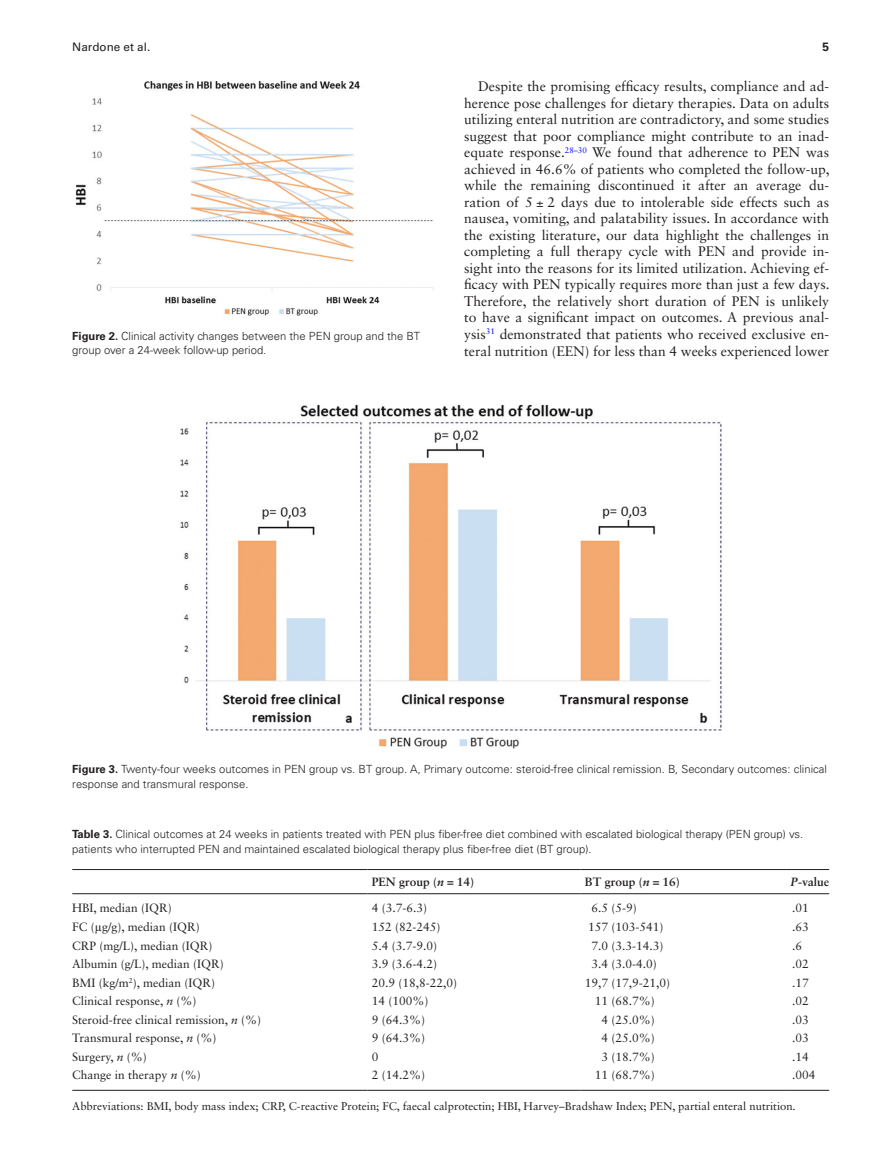
<style>
.page{position:relative;width:893px;height:1174px;background:#fff}
.page>*{position:absolute;margin:0;border:0;box-sizing:border-box;transform-origin:0 0}
.TextInd{font:13.8px/16.5px "Sabon LT Std";color:#231f20;text-align:justify}
.TableBody{font:12px "Sabon LT Std";color:#231f20}
.TableBody_L{font:12px "Sabon LT Std";color:#231f20}
.TableHeader{font:700 12px "Sabon LT Std";color:#231f20}
.TableBody1{font:12px "Sabon LT Std";color:#231f20}
.TableBody2{font:12px "Sabon LT Std";color:#231f20}
.TableBody2_L{font:12px "Sabon LT Std";color:#231f20}
.TableBody1_L{font:12px "Sabon LT Std";color:#231f20}
.TableHeader_R{font:700 12px "Sabon LT Std";color:#231f20}
.t1{font:700 12px "Univers LT Std";color:#231f20}
.t2{font:11.7px "Univers LT Std 3";color:#231f20}
.FigCapt{font:300 11.25px/14.2px "Univers LT Std";color:#231f20}
.TabTitle{font:300 11.25px/14.2px "Univers LT Std";color:#231f20}
.TableFooter1{font:11.25px "Sabon LT Std";color:#231f20}
.s1{font-weight:700}
.s2{font-style:italic}
.s3{font-family:"Gandhari Unicode"}
</style>
<div class="page">
<img style="left:75px;top:81px;width:358px;height:234px">
<img style="left:180px;top:404px;width:542px;height:345px">
<hr style="left:72px;top:869px;width:295px;height:1px;background:#1d1e1f">
<hr style="left:72px;top:893px;width:295px;height:1px;background:#1d1e1f">
<hr style="left:367px;top:869px;width:213px;height:1px;background:#1d1e1f">
<hr style="left:367px;top:893px;width:213px;height:1px;background:#1d1e1f">
<hr style="left:580px;top:869px;width:206px;height:1px;background:#1d1e1f">
<hr style="left:580px;top:893px;width:206px;height:1px;background:#1d1e1f">
<hr style="left:786px;top:869px;width:43px;height:1px;background:#1d1e1f">
<hr style="left:786px;top:893px;width:43px;height:1px;background:#1d1e1f">
<hr style="left:72px;top:1090px;width:295px;height:1px;background:#1d1e1f">
<hr style="left:367px;top:1090px;width:213px;height:1px;background:#1d1e1f">
<hr style="left:580px;top:1090px;width:206px;height:1px;background:#1d1e1f">
<hr style="left:786px;top:1090px;width:43px;height:1px;background:#1d1e1f">
<p class="t2" style="left:72px;top:40px;width:80px">Nardone et al.</p>
<p class="t1" style="left:822px;top:40px;width:8px">5</p>
<p class="TextInd" style="left:464px;top:78px;width:367px;text-indent:14px">Despite the promising efficacy results, compliance and ad&shy;herence pose challenges for dietary therapies. Data on adults utilizing enteral nutrition are contradictory, and some studies suggest that poor compliance might contribute to an inad&shy;equate response.<sup>28–30</sup> We found that adherence to PEN was achieved in 46.6% of patients who completed the follow-up, while the remaining discontinued it after an average du&shy;ration of 5 ± 2 days due to intolerable side effects such as nausea, vomiting, and palatability issues. In accordance with the existing literature, our data highlight the challenges in completing a full therapy cycle with PEN and provide in&shy;sight into the reasons for its limited utilization. Achieving ef&shy;ficacy with PEN typically requires more than just a few days.<br>Therefore, the relatively short duration of PEN is unlikely to have a significant impact on outcomes. A previous anal&shy;ysis<sup>31</sup> demonstrated that patients who received exclusive en&shy;teral nutrition (EEN) for less than 4 weeks experienced lower</p>
<p class="FigCapt" style="left:72px;top:329px;width:349px"><span class="s1">Figure 2.</span> Clinical activity changes between the PEN group and the BT group over a 24-week follow-up period.</p>
<p class="FigCapt" style="left:72px;top:762px;width:756px"><span class="s1">Figure 3.</span> Twenty-four weeks outcomes in PEN group vs. BT group. A, Primary outcome: steroid-free clinical remission. B, Secondary outcomes: clinical response and transmural response.</p>
<p class="TabTitle" style="left:72px;top:827px;width:733px"><span class="s1">Table 3.</span> Clinical outcomes at 24 weeks in patients treated with PEN plus fiber-free diet combined with escalated biological therapy (PEN group) vs. patients who interrupted PEN and maintained escalated biological therapy plus fiber-free diet (BT group).</p>
<p class="TableHeader" style="left:372px;top:874px;width:104px">PEN group (<span class="s2">n</span> = 14)</p>
<p class="TableHeader" style="left:585px;top:874px;width:96px">BT group (<span class="s2">n</span> = 16)</p>
<p class="TableHeader_R" style="left:791px;top:874px;width:40px"><span class="s2">P-</span>value</p>
<p class="TableBody1_L" style="left:72px;top:901px;width:101px">HBI, median (IQR)</p>
<p class="TableBody1" style="left:372px;top:901px;width:57px">4 (3.7-6.3)</p>
<p class="TableBody1" style="left:592px;top:901px;width:47px">6.5 (5-9)</p>
<p class="TableBody1" style="left:792px;top:901px;width:18px">.01</p>
<p class="TableBody_L" style="left:72px;top:919px;width:129px">FC (<span class="s3">μ</span>g/g), median (IQR)</p>
<p class="TableBody" style="left:372px;top:919px;width:70px">152 (82-245)</p>
<p class="TableBody" style="left:588px;top:919px;width:77px">157 (103-541)</p>
<p class="TableBody" style="left:792px;top:919px;width:18px">.63</p>
<p class="TableBody_L" style="left:72px;top:938px;width:142px">CRP (mg/L), median (IQR)</p>
<p class="TableBody" style="left:372px;top:938px;width:67px">5.4 (3.7-9.0)</p>
<p class="TableBody" style="left:592px;top:938px;width:74px">7.0 (3.3-14.3)</p>
<p class="TableBody" style="left:792px;top:938px;width:12px">.6</p>
<p class="TableBody_L" style="left:72px;top:956px;width:153px">Albumin (g/L), median (IQR)</p>
<p class="TableBody" style="left:372px;top:956px;width:67px">3.9 (3.6-4.2)</p>
<p class="TableBody" style="left:592px;top:956px;width:67px">3.4 (3.0-4.0)</p>
<p class="TableBody" style="left:792px;top:956px;width:18px">.02</p>
<p class="TableBody_L" style="left:72px;top:975px;width:144px">BMI (kg/m<sup>2</sup>), median (IQR)</p>
<p class="TableBody" style="left:372px;top:975px;width:87px">20.9 (18,8-22,0)</p>
<p class="TableBody" style="left:585px;top:975px;width:87px">19,7 (17,9-21,0)</p>
<p class="TableBody" style="left:792px;top:975px;width:18px">.17</p>
<p class="TableBody_L" style="left:72px;top:994px;width:126px">Clinical response, <span class="s2">n</span> (%)</p>
<p class="TableBody" style="left:372px;top:994px;width:58px">14 (100%)</p>
<p class="TableBody" style="left:595px;top:994px;width:62px">11 (68.7%)</p>
<p class="TableBody" style="left:792px;top:994px;width:18px">.02</p>
<p class="TableBody_L" style="left:72px;top:1012px;width:190px">Steroid-free clinical remission, <span class="s2">n</span> (%)</p>
<p class="TableBody" style="left:372px;top:1012px;width:55px">9 (64.3%)</p>
<p class="TableBody" style="left:602px;top:1012px;width:55px">4 (25.0%)</p>
<p class="TableBody" style="left:792px;top:1012px;width:18px">.03</p>
<p class="TableBody_L" style="left:72px;top:1031px;width:146px">Transmural response, <span class="s2">n</span> (%)</p>
<p class="TableBody" style="left:372px;top:1031px;width:55px">9 (64.3%)</p>
<p class="TableBody" style="left:602px;top:1031px;width:55px">4 (25.0%)</p>
<p class="TableBody" style="left:792px;top:1031px;width:18px">.03</p>
<p class="TableBody_L" style="left:72px;top:1049px;width:76px">Surgery, <span class="s2">n</span> (%)</p>
<p class="TableBody" style="left:372px;top:1049px;width:8px">0</p>
<p class="TableBody" style="left:602px;top:1049px;width:55px">3 (18.7%)</p>
<p class="TableBody" style="left:792px;top:1049px;width:18px">.14</p>
<p class="TableBody2_L" style="left:72px;top:1068px;width:130px">Change in therapy <span class="s2">n</span> (%)</p>
<p class="TableBody2" style="left:372px;top:1068px;width:55px">2 (14.2%)</p>
<p class="TableBody2" style="left:595px;top:1068px;width:62px">11 (68.7%)</p>
<p class="TableBody2" style="left:792px;top:1068px;width:25px">.004</p>
<p class="TableFooter1" style="left:72px;top:1099px;width:725px">Abbreviations: BMI, body mass index; CRP, C-reactive Protein; FC, faecal calprotectin; HBI, Harvey–Bradshaw Index; PEN, partial enteral nutrition.</p>
</div>
